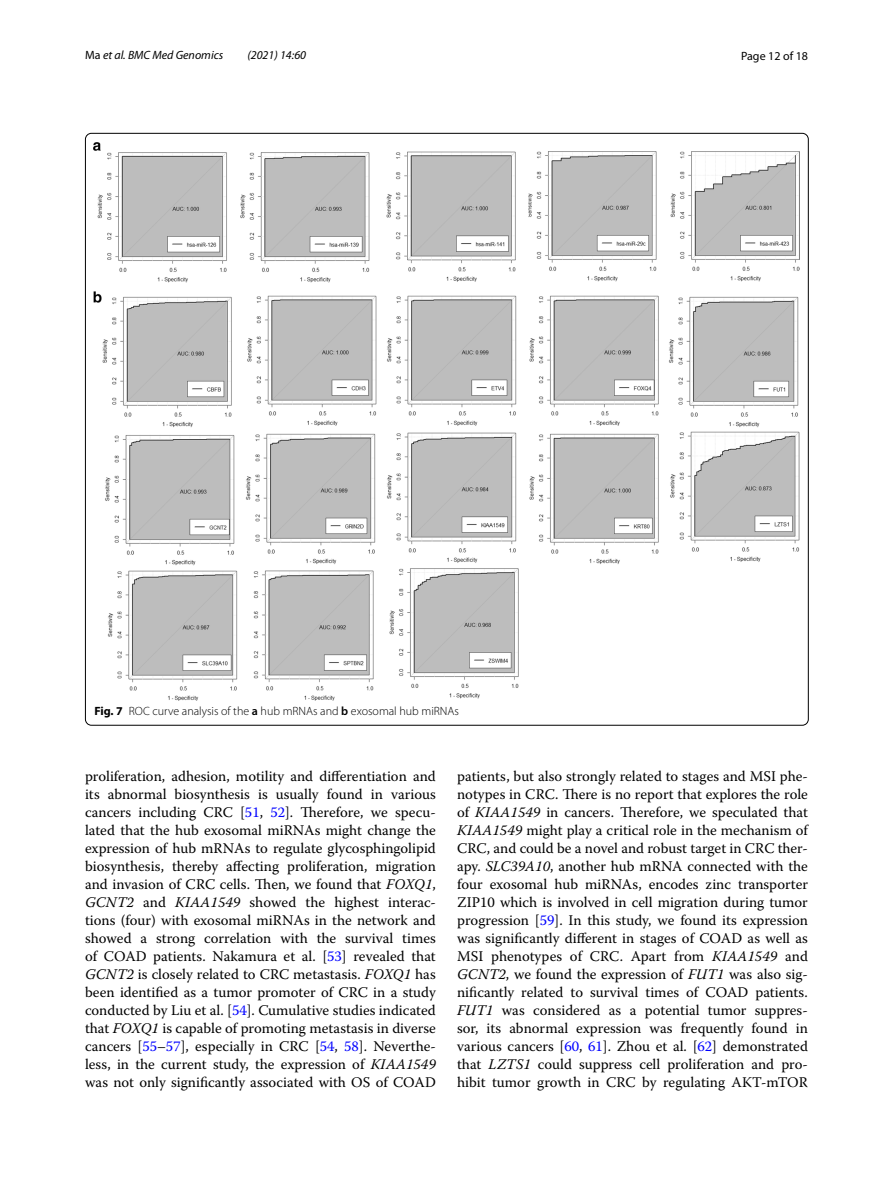
<style>
.page{position:relative;width:893px;height:1187px;background:#fff}
.page>*{position:absolute;margin:0;border:0;box-sizing:border-box;transform-origin:0 0}
.t1{font:14.7px/18px "Warnock Pro";color:#000;text-align:justify}
.t2{font:300 12px "Myriad Pro";color:#000}
.t3{font:italic 12px "Myriad Pro";color:#000}
.t4{font:12px "Myriad Pro";color:#000}
.s1{font-style:normal}
.s2{font-weight:700}
.s3{font-weight:600}
.s4{color:#00f}
.s5{font-style:italic}
</style>
<div class="page">
<img style="left:94px;top:142px;width:706px;height:558px">
<p class="t3" style="left:85px;top:48px;width:140px"><span class="s1">Ma</span> et al. BMC Med Genomics</p>
<p class="t3" style="left:247px;top:48px;width:60px">(2021) 14:60</p>
<p class="t4" style="left:741px;top:48px;width:68px">Page 12 of 18</p>
<p class="t2" style="left:94px;top:704px;width:366px"><span class="s2">Fig. 7</span> ROC curve analysis of the <span class="s3">a</span> hub mRNAs and <span class="s3">b</span> exosomal hub miRNAs</p>
<p class="t1" style="left:85px;top:766px;width:352px">proliferation, adhesion, motility and differentiation and its abnormal biosynthesis is usually found in various cancers including CRC [<span class="s4">51</span>, <span class="s4">52</span>]. Therefore, we specu&shy;lated that the hub exosomal miRNAs might change the expression of hub mRNAs to regulate glycosphingolipid biosynthesis, thereby affecting proliferation, migration and invasion of CRC cells. Then, we found that <span class="s5">FOXQ1</span>, <span class="s5">GCNT2</span> and <span class="s5">KIAA1549</span> showed the highest interac&shy;tions (four) with exosomal miRNAs in the network and showed a strong correlation with the survival times of COAD patients. Nakamura et al. [<span class="s4">53</span>] revealed that <span class="s5">GCNT2</span> is closely related to CRC metastasis. <span class="s5">FOXQ1</span> has been identified as a tumor promoter of CRC in a study conducted by Liu et al. [<span class="s4">54</span>]. Cumulative studies indicated that <span class="s5">FOXQ1</span> is capable of promoting metastasis in diverse cancers [<span class="s4">55</span>–<span class="s4">57</span>], especially in CRC [<span class="s4">54</span>, <span class="s4">58</span>]. Neverthe&shy;less, in the current study, the expression of <span class="s5">KIAA1549 </span>was not only significantly associated with OS of COAD</p>
<p class="t1" style="left:457px;top:766px;width:352px">patients, but also strongly related to stages and MSI phe&shy;notypes in CRC. There is no report that explores the role of <span class="s5">KIAA1549</span> in cancers. Therefore, we speculated that <span class="s5">KIAA1549</span> might play a critical role in the mechanism of CRC, and could be a novel and robust target in CRC ther&shy;apy. <span class="s5">SLC39A10</span>, another hub mRNA connected with the four exosomal hub miRNAs, encodes zinc transporter ZIP10 which is involved in cell migration during tumor progression [<span class="s4">59</span>]. In this study, we found its expression was significantly different in stages of COAD as well as MSI phenotypes of CRC. Apart from <span class="s5">KIAA1549</span> and <span class="s5">GCNT2</span>, we found the expression of <span class="s5">FUT1</span> was also sig&shy;nificantly related to survival times of COAD patients.<br><span class="s5">FUT1</span> was considered as a potential tumor suppres&shy;sor, its abnormal expression was frequently found in various cancers [<span class="s4">60</span>, <span class="s4">61</span>]. Zhou et al. [<span class="s4">62</span>] demonstrated that <span class="s5">LZTS1</span> could suppress cell proliferation and pro&shy;hibit tumor growth in CRC by regulating AKT-mTOR</p>
</div>
